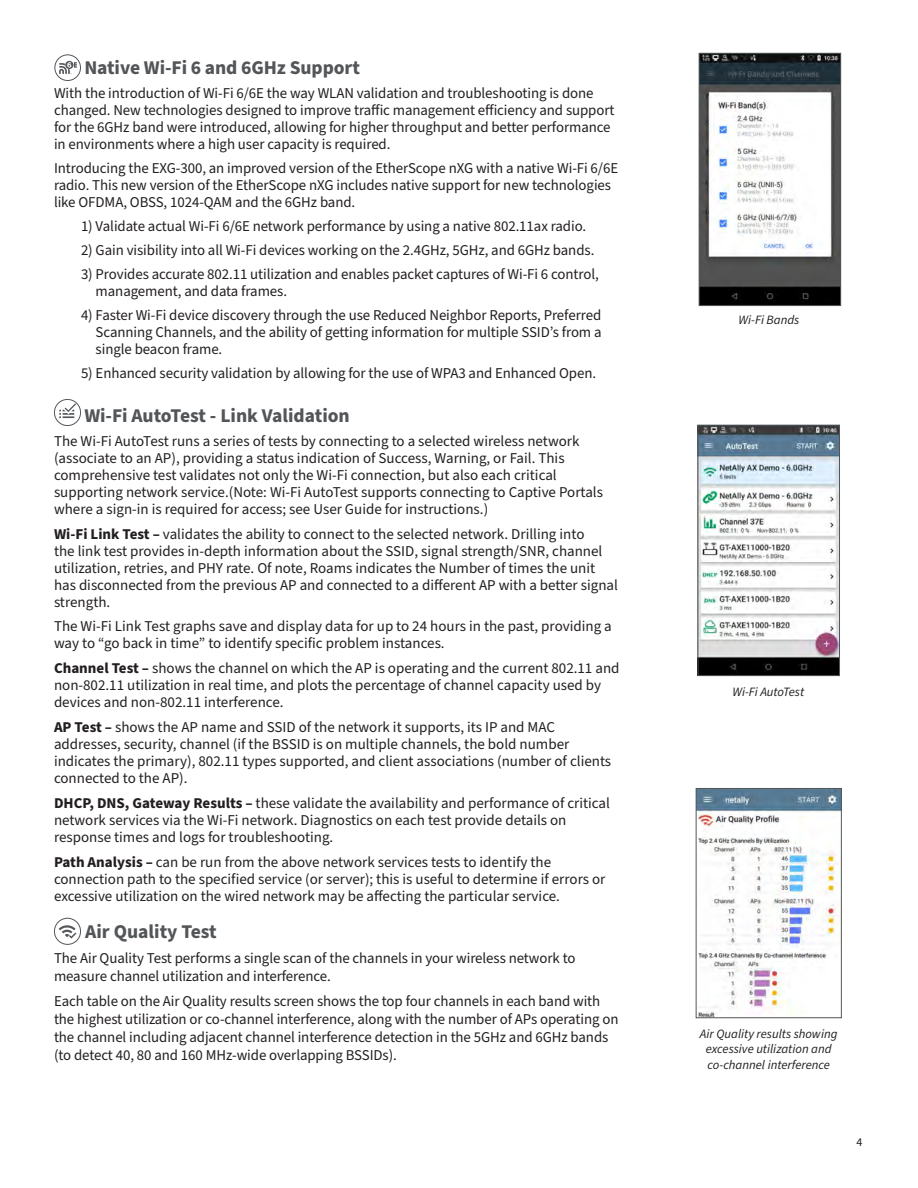
<style>
.page{position:relative;width:918px;height:1188px;background:#fff}
.page>*{position:absolute;margin:0;border:0;box-sizing:border-box;transform-origin:0 0}
.t1{font:700 19.5px "Source Sans Pro";letter-spacing:-.005em;color:#535659}
.t2{font:15px/17.1px "Source Sans Pro";letter-spacing:-.005em;color:#231f20}
.t3{font:italic 12.75px/15.3px "Source Sans Pro";color:#231f20;text-align:center}
.t4{font:12px "Source Sans Pro";color:#231f20}
.s1{font-weight:700}
</style>
<div class="page">
<div style="left:54px;top:399px;width:27px;height:27px;border:1px solid #53565a;border-radius:50%"></div>
<svg style="left:59px;top:403px;width:17px;height:15px"></svg>
<img style="left:700px;top:427px;width:138px;height:247px">
<div style="left:698px;top:425px;width:142px;height:251px;border:1px solid #535659"></div>
<img style="left:701px;top:55px;width:138px;height:249px">
<div style="left:699px;top:53px;width:142px;height:253px;border:1px solid #535659"></div>
<img style="left:698px;top:790px;width:142px;height:226px">
<div style="left:696px;top:788px;width:146px;height:230px;border:1px solid #535659"></div>
<div style="left:54px;top:918px;width:27px;height:27px;border:1px solid #53565a;border-radius:50%"></div>
<svg style="left:59px;top:925px;width:17px;height:14px"></svg>
<div style="left:55px;top:55px;width:26px;height:26px;border:1px solid #53565a;border-radius:50%"></div>
<svg style="left:59px;top:61px;width:18px;height:13px"></svg>
<p class="t1" style="left:84px;top:54px;width:277px">Native Wi-Fi 6 and 6GHz Support</p>
<p class="t2" style="left:54px;top:85px;width:562px">With the introduction of Wi-Fi 6/6E the way WLAN validation and troubleshooting is done changed. New technologies designed to improve traffic management efficiency and support for the 6GHz band were introduced, allowing for higher throughput and better performance in environments where a high user capacity is required.</p>
<p class="t2" style="left:54px;top:160px;width:566px">Introducing the EXG-300, an improved version of the EtherScope nXG with a native Wi-Fi 6/6E radio. This new version of the EtherScope nXG includes native support for new technologies like OFDMA, OBSS, 1024-QAM and the 6GHz band.</p>
<p class="t2" style="left:81px;top:218px;width:507px">1) Validate actual Wi-Fi 6/6E network performance by using a native 802.11ax radio.</p>
<p class="t2" style="left:81px;top:242px;width:515px">2) Gain visibility into all Wi-Fi devices working on the 2.4GHz, 5GHz, and 6GHz bands.</p>
<p class="t2" style="left:96px;top:266px;width:505px;text-indent:-15px">3) Provides accurate 802.11 utilization and enables packet captures of Wi-Fi 6 control, management, and data frames.</p>
<p class="t2" style="left:96px;top:307px;width:507px;text-align:justify;text-indent:-15px">4) Faster Wi-Fi device discovery through the use Reduced Neighbor Reports, Preferred Scanning Channels, and the ability of getting information for multiple SSID’s from a single beacon frame.</p>
<p class="t2" style="left:81px;top:365px;width:517px">5) Enhanced security validation by allowing for the use of WPA3 and Enhanced Open.</p>
<p class="t1" style="left:84px;top:402px;width:267px">Wi-Fi AutoTest - Link Validation</p>
<p class="t2" style="left:54px;top:433px;width:551px">The Wi-Fi AutoTest runs a series of tests by connecting to a selected wireless network (associate to an AP), providing a status indication of Success, Warning, or Fail. This comprehensive test validates not only the Wi-Fi connection, but also each critical supporting network service.(Note: Wi-Fi AutoTest supports connecting to Captive Portals where a sign-in is required for access; see User Guide for instructions.)</p>
<p class="t2" style="left:54px;top:526px;width:566px"><span class="s1">Wi-Fi Link Test –</span> validates the ability to connect to the selected network. Drilling into<br>the link test provides in-depth information about the SSID, signal strength/SNR, channel utilization, retries, and PHY rate. Of note, Roams indicates the Number of times the unit has disconnected from the previous AP and connected to a different AP with a better signal strength.</p>
<p class="t2" style="left:54px;top:618px;width:559px">The Wi-Fi Link Test graphs save and display data for up to 24 hours in the past, providing a way to “go back in time” to identify specific problem instances.</p>
<p class="t2" style="left:54px;top:660px;width:567px"><span class="s1">Channel Test –</span> shows the channel on which the AP is operating and the current 802.11 and non-802.11 utilization in real time, and plots the percentage of channel capacity used by devices and non-802.11 interference.</p>
<p class="t2" style="left:54px;top:719px;width:559px"><span class="s1">AP Test –</span> shows the AP name and SSID of the network it supports, its IP and MAC addresses, security, channel (if the BSSID is on multiple channels, the bold number indicates the primary), 802.11 types supported, and client associations (number of clients connected to the AP).</p>
<p class="t2" style="left:54px;top:795px;width:558px"><span class="s1">DHCP, DNS, Gateway Results –</span> these validate the availability and performance of critical network services via the Wi-Fi network. Diagnostics on each test provide details on response times and logs for troubleshooting.</p>
<p class="t2" style="left:54px;top:854px;width:553px"><span class="s1">Path Analysis –</span> can be run from the above network services tests to identify the connection path to the specified service (or server); this is useful to determine if errors or excessive utilization on the wired network may be affecting the particular service.</p>
<p class="t1" style="left:85px;top:918px;width:133px">Air Quality Test</p>
<p class="t2" style="left:54px;top:949px;width:523px;line-height:18px">The Air Quality Test performs a single scan of the channels in your wireless network to measure channel utilization and interference.</p>
<p class="t2" style="left:54px;top:992px;width:566px;line-height:18px">Each table on the Air Quality results screen shows the top four channels in each band with the highest utilization or co-channel interference, along with the number of APs operating on the channel including adjacent channel interference detection in the 5GHz and 6GHz bands (to detect 40, 80 and 160 MHz-wide overlapping BSSIDs).</p>
<p class="t3" style="left:739px;top:313px;width:62px">Wi-Fi Bands</p>
<p class="t3" style="left:732px;top:684px;width:73px">Wi-Fi AutoTest</p>
<p class="t3" style="left:700px;top:1026px;width:138px">Air Quality results showing excessive utilization and co-channel interference</p>
<p class="t4" style="left:856px;top:1134px;width:7px">4</p>
</div>
